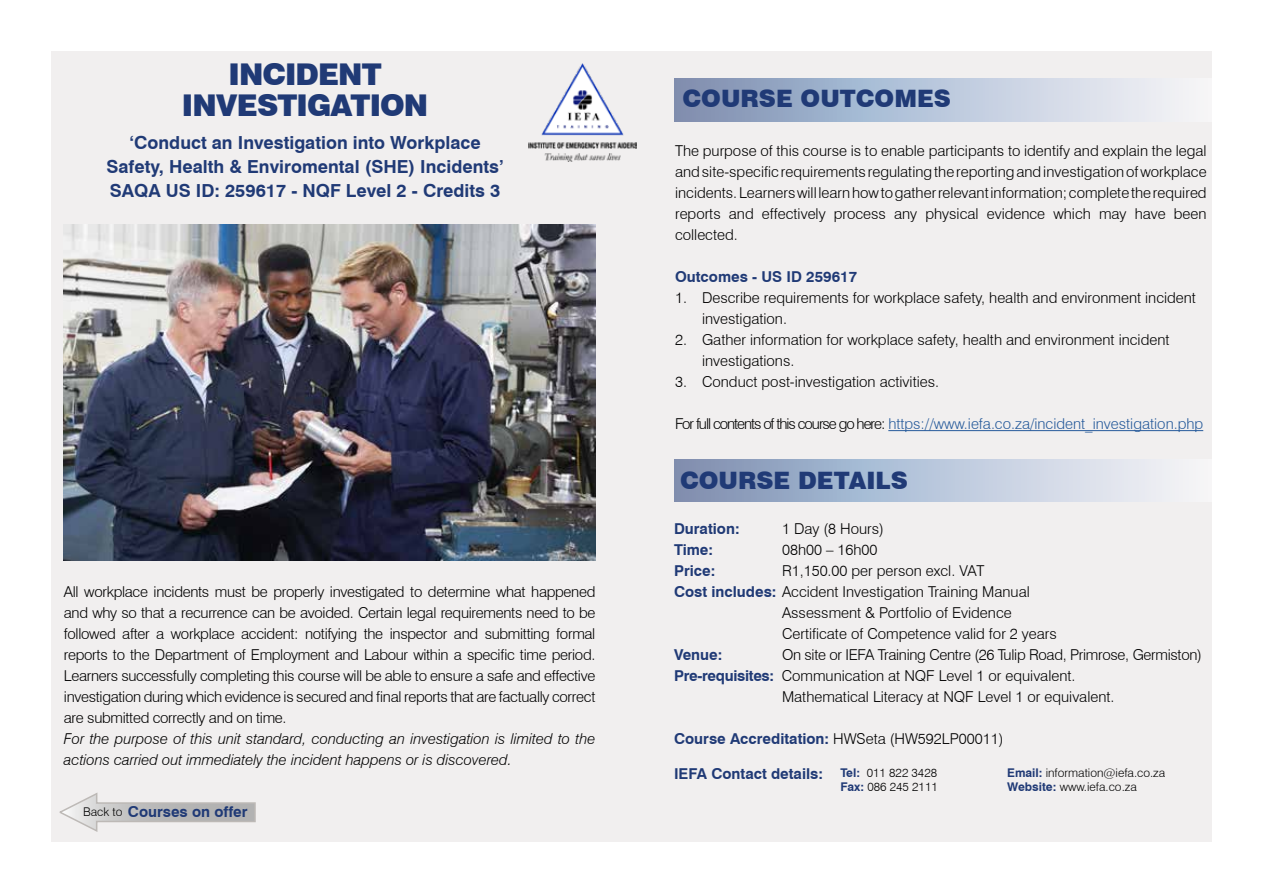
<style>
.page{position:relative;width:1263px;height:893px;background:#fff}
.page>*{position:absolute;margin:0;border:0;box-sizing:border-box;transform-origin:0 0}
.t1{font:900 30px/31.5px "Swiss 721 BT";letter-spacing:-.03em;color:#203a76;text-align:center}
.t2{font:900 24px "Swiss 721 BT";color:#203a76}
.t3{font:700 18px/24px "Swiss 721 BT";color:#203a76;text-align:center}
.t4{font:300 15px/21px "Swiss 721 BT";color:#000;text-align:justify}
.t5{font:700 15px "Swiss 721 BT";color:#203a76}
.t6{font:italic 300 15px/21px "Swiss 721 BT";color:#000}
.t7{font:300 15px "Swiss 721 BT";color:#275b9b}
.t8{font:300 15px "Swiss 721 BT";letter-spacing:-.02em;color:#000}
.t9{font:300 12px/14.4px "Swiss 721 BT";color:#000}
.s1{font-weight:300;font-size:12px;color:#000}
.s2{color:#000}
.s3{font-weight:700;color:#203a76}
.s4{font-weight:300;color:#000}
</style>
<div class="page">
<div style="left:51px;top:51px;width:1161px;height:791px;background:#f1efef"></div>
<img style="left:528px;top:63px;width:109px;height:98px">
<div style="left:674px;top:79px;width:538px;height:42px;background:linear-gradient(to right,#7c92b6,#f8fafd)"></div>
<hr style="left:888px;top:430px;width:315px;height:1px;background:#275b9b">
<img style="left:64px;top:225px;width:531px;height:335px">
<div style="left:674px;top:459px;width:538px;height:43px;background:linear-gradient(to right,#7c92b6,#f8fafd)"></div>
<svg style="left:59px;top:792px;width:197px;height:40px"></svg>
<h1 class="t1" style="left:182px;top:58px;width:248px">INCIDENT<br>INVESTIGATION</h1>
<p class="t3" style="left:106px;top:130px;width:399px">‘Conduct an Investigation into Workplace<br>Safety, Health &amp; Enviromental (SHE) Incidents’<br>SAQA US ID: 259617 - NQF Level 2 - Credits 3</p>
<p class="t4" style="left:64px;top:581px;width:533px">All workplace incidents must be properly investigated to determine what happened and why so that a recurrence can be avoided. Certain legal requirements need to be followed after a workplace accident: notifying the inspector and submitting formal reports to the Department of Employment and Labour within a specific time period.<br>Learners successfully completing this course will be able to ensure a safe and effective investigation during which evidence is secured and final reports that are factually correct are submitted correctly and on time.</p>
<p class="t6" style="left:64px;top:728px;width:533px">For the purpose of this unit standard, conducting an investigation is limited to the actions carried out immediately the incident happens or is discovered.</p>
<p class="t5" style="left:83px;top:802px;width:166px"><span class="s1">Back to</span> Courses on offer</p>
<h2 class="t2" style="left:682px;top:83px;width:270px">COURSE OUTCOMES</h2>
<p class="t4" style="left:675px;top:140px;width:533px">The purpose of this course is to enable participants to identify and explain the legal and site-specific requirements regulating the reporting and investigation of workplace incidents. Learners will learn how to gather relevant information; complete the required reports and effectively process any physical evidence which may have been collected.</p>
<p class="t5" style="left:675px;top:266px;width:184px">Outcomes - US ID 259617</p>
<p class="t4" style="left:702px;top:287px;width:495px;text-indent:-27px">1. Describe requirements for workplace safety, health and environment incident investigation.</p>
<p class="t4" style="left:702px;top:329px;width:469px;text-indent:-27px">2. Gather information for workplace safety, health and environment incident investigations.</p>
<p class="t4" style="left:675px;top:371px;width:266px">3. Conduct post-investigation activities.</p>
<p class="t7" style="left:675px;top:415px;width:530px"><span class="s2">For full contents of this course go here:</span> https://www.iefa.co.za/incident_investigation.php</p>
<h2 class="t2" style="left:680px;top:466px;width:229px">COURSE DETAILS</h2>
<p class="t5" style="left:674px;top:518px;width:67px">Duration:</p>
<p class="t4" style="left:782px;top:518px;width:103px">1 Day (8 Hours)</p>
<p class="t5" style="left:674px;top:539px;width:41px">Time:</p>
<p class="t4" style="left:782px;top:539px;width:97px">08h00 – 16h00</p>
<p class="t5" style="left:674px;top:560px;width:43px">Price:</p>
<p class="t4" style="left:782px;top:560px;width:204px">R1,150.00 per person excl. VAT</p>
<p class="t4" style="left:674px;top:581px;width:357px"><span class="s3">Cost includes:</span> Accident Investigation Training Manual</p>
<p class="t4" style="left:782px;top:602px;width:231px">Assessment &amp; Portfolio of Evidence</p>
<p class="t4" style="left:782px;top:623px;width:276px">Certificate of Competence valid for 2 years</p>
<p class="t5" style="left:674px;top:644px;width:50px">Venue:</p>
<p class="t8" style="left:782px;top:646px;width:421px">On site or IEFA Training Centre (26 Tulip Road, Primrose, Germiston)</p>
<p class="t4" style="left:674px;top:665px;width:403px"><span class="s3">Pre-requisites:</span> Communication at NQF Level 1 or equivalent.</p>
<p class="t4" style="left:782px;top:686px;width:334px">Mathematical Literacy at NQF Level 1 or equivalent.</p>
<p class="t5" style="left:674px;top:728px;width:331px">Course Accreditation: <span class="s4">HWSeta (HW592LP00011)</span></p>
<p class="t5" style="left:674px;top:763px;width:265px">IEFA Contact details: <sup>Tel:</sup> <sup>011</sup> <sup>822</sup> <sup>3428</sup></p>
<p class="t9" style="left:840px;top:780px;width:99px"><span class="s3">Fax:</span> 086 245 2111</p>
<p class="t9" style="left:1007px;top:765px;width:160px"><span class="s3">Email:</span> information@iefa.co.za<br><span class="s3">Website:</span> www.iefa.co.za</p>
</div>
